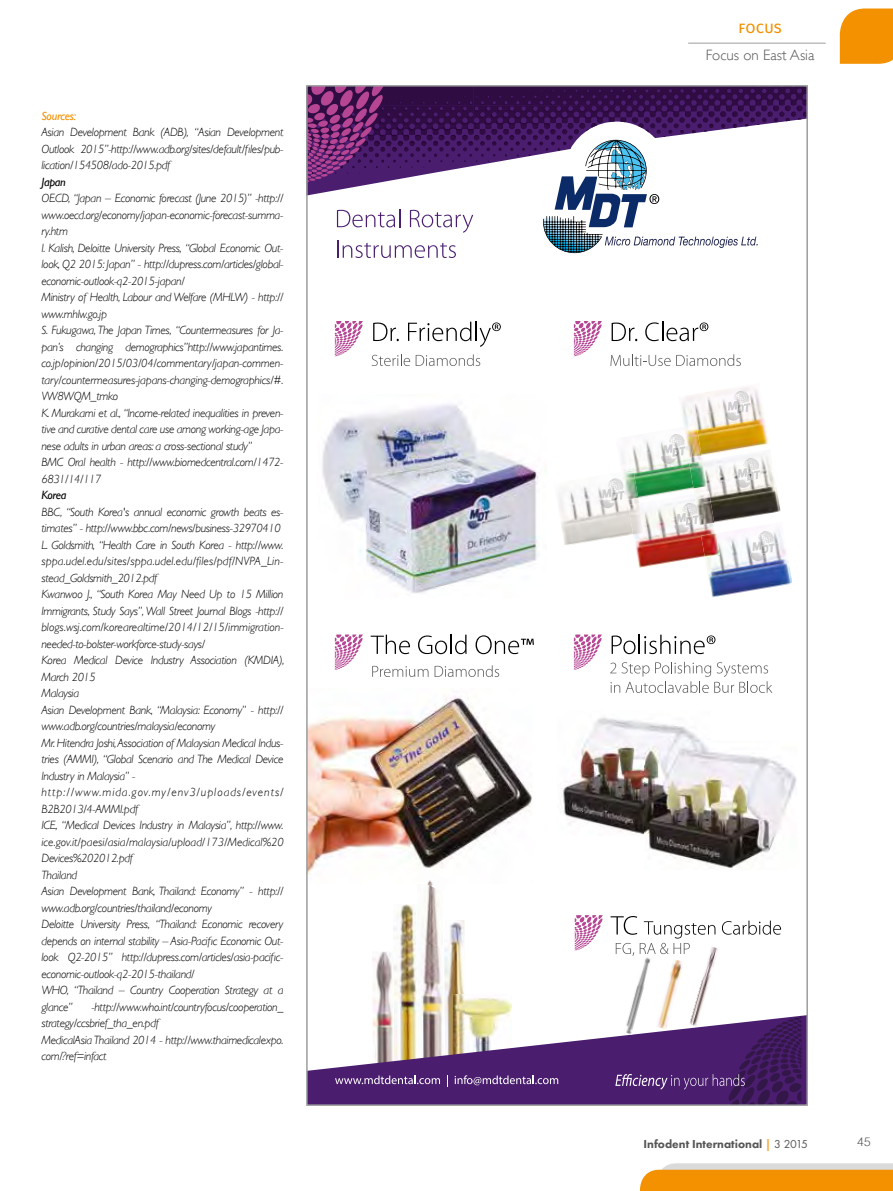
<style>
.page{position:relative;width:893px;height:1191px;background:#fff}
.page>*{position:absolute;margin:0;border:0;box-sizing:border-box;transform-origin:0 0}
.t1{font:16.5px "Fira Sans";color:#f39100}
.t2{font:300 15px "Gill Sans";color:#565656}
.t3{font:italic 300 12px/16.5px "Gill Sans";letter-spacing:-.025em;color:#000}
.t4{font:800 12px "Futura PT";color:#565656}
.t5{font:italic 12px "Gill Sans";letter-spacing:-.025em;color:#000}
.t6{font:italic 12px "Gill Sans";letter-spacing:-.025em;color:#f39100}
.t7{font:300 12px "Helvetica";color:#565656}
.s1{color:#f7a940}
.s2{font-weight:400}
</style>
<div class="page">
<div style="left:840px;top:9px;width:53px;height:55px;background:#f39100"></div>
<hr style="left:688px;top:43px;width:138px;height:1px;background:#9c9d9d">
<svg style="left:640px;top:1163px;width:253px;height:28px;background:#eea538"></svg>
<img style="left:444px;top:920px;width:21px;height:95px">
<img style="left:393px;top:904px;width:24px;height:111px">
<img style="left:418px;top:892px;width:25px;height:123px">
<img style="left:372px;top:951px;width:22px;height:64px">
<img style="left:465px;top:998px;width:47px;height:17px">
<img style="left:453px;top:994px;width:12px;height:21px">
<svg style="left:309px;top:88px;width:496px;height:107px"></svg>
<img style="left:384px;top:159px;width:58px;height:4px">
<img style="left:384px;top:153px;width:51px;height:5px">
<img style="left:384px;top:147px;width:48px;height:6px">
<img style="left:473px;top:88px;width:323px;height:8px">
<img style="left:384px;top:88px;width:89px;height:38px">
<img style="left:708px;top:105px;width:94px;height:13px">
<svg style="left:309px;top:88px;width:75px;height:94px;background:#6c276f"></svg>
<svg style="left:335px;top:321px;width:28px;height:35px"></svg>
<svg style="left:574px;top:321px;width:28px;height:35px"></svg>
<svg style="left:335px;top:634px;width:28px;height:36px"></svg>
<svg style="left:574px;top:634px;width:28px;height:36px"></svg>
<svg style="left:543px;top:140px;width:215px;height:113px"></svg>
<svg style="left:612px;top:322px;width:25px;height:19px"></svg>
<svg style="left:645px;top:322px;width:63px;height:19px"></svg>
<img style="left:682px;top:387px;width:87px;height:62px">
<img style="left:734px;top:391px;width:15px;height:10px">
<svg style="left:726px;top:401px;width:28px;height:19px"></svg>
<img style="left:726px;top:411px;width:15px;height:9px">
<img style="left:702px;top:449px;width:78px;height:73px">
<img style="left:744px;top:458px;width:15px;height:10px">
<svg style="left:736px;top:468px;width:28px;height:20px"></svg>
<img style="left:736px;top:479px;width:15px;height:9px">
<img style="left:707px;top:522px;width:85px;height:75px">
<svg style="left:750px;top:531px;width:29px;height:30px"></svg>
<img style="left:750px;top:552px;width:15px;height:9px">
<img style="left:621px;top:427px;width:81px;height:67px">
<img style="left:683px;top:425px;width:18px;height:32px">
<img style="left:689px;top:461px;width:18px;height:27px">
<svg style="left:661px;top:434px;width:29px;height:30px"></svg>
<img style="left:661px;top:455px;width:15px;height:9px">
<img style="left:559px;top:472px;width:80px;height:73px">
<img style="left:621px;top:470px;width:17px;height:30px">
<svg style="left:600px;top:478px;width:28px;height:30px"></svg>
<img style="left:600px;top:499px;width:15px;height:9px">
<img style="left:633px;top:494px;width:83px;height:74px">
<img style="left:694px;top:491px;width:20px;height:34px">
<img style="left:701px;top:533px;width:19px;height:24px">
<img style="left:628px;top:503px;width:16px;height:31px">
<svg style="left:674px;top:503px;width:29px;height:29px"></svg>
<img style="left:674px;top:523px;width:16px;height:9px">
<svg style="left:610px;top:354px;width:131px;height:12px"></svg>
<img style="left:322px;top:404px;width:225px;height:190px">
<svg style="left:373px;top:322px;width:26px;height:19px"></svg>
<svg style="left:408px;top:322px;width:93px;height:25px"></svg>
<svg style="left:372px;top:354px;width:38px;height:12px"></svg>
<svg style="left:416px;top:354px;width:64px;height:12px"></svg>
<svg style="left:371px;top:634px;width:39px;height:20px"></svg>
<svg style="left:418px;top:635px;width:29px;height:19px"></svg>
<hr style="left:450px;top:634px;width:2px;height:20px;background:#000">
<svg style="left:455px;top:634px;width:12px;height:20px"></svg>
<svg style="left:476px;top:635px;width:58px;height:19px"></svg>
<svg style="left:575px;top:915px;width:28px;height:35px"></svg>
<svg style="left:722px;top:920px;width:59px;height:14px"></svg>
<svg style="left:611px;top:916px;width:104px;height:39px"></svg>
<img style="left:309px;top:696px;width:223px;height:179px">
<svg style="left:372px;top:666px;width:56px;height:11px"></svg>
<svg style="left:435px;top:665px;width:64px;height:12px"></svg>
<img style="left:563px;top:717px;width:138px;height:118px">
<svg style="left:612px;top:634px;width:103px;height:20px"></svg>
<svg style="left:610px;top:662px;width:162px;height:31px"></svg>
<img style="left:645px;top:752px;width:152px;height:116px">
<img style="left:645px;top:741px;width:66px;height:94px">
<svg style="left:309px;top:1015px;width:496px;height:88px;fill:#4a1d6f"></svg>
<svg style="left:335px;top:1075px;width:105px;height:9px"></svg>
<svg style="left:447px;top:1075px;width:1px;height:12px"></svg>
<svg style="left:455px;top:1075px;width:103px;height:10px"></svg>
<svg style="left:337px;top:209px;width:63px;height:18px"></svg>
<svg style="left:410px;top:210px;width:63px;height:23px"></svg>
<svg style="left:337px;top:240px;width:119px;height:18px"></svg>
<img style="left:623px;top:954px;width:30px;height:62px">
<svg style="left:615px;top:1016px;width:186px;height:87px;background:#573176"></svg>
<img style="left:689px;top:946px;width:30px;height:80px">
<img style="left:655px;top:960px;width:29px;height:69px">
<img style="left:416px;top:866px;width:33px;height:26px">
<p class="t6" style="left:41px;top:109px;width:36px">Sources:</p>
<p class="t3" style="left:41px;top:124px;width:244px;text-align:justify">Asian Development Bank (ADB), “Asian Development Outlook 2015”-http://www.adb.org/sites/default/files/pub&shy;lication/154508/ado-2015.pdf</p>
<p class="t5" style="left:41px;top:175px;width:26px">Japan</p>
<p class="t3" style="left:41px;top:190px;width:244px">OECD, “Japan – Economic forecast (June 2015)” -http:// www.oecd.org/economy/japan-economic-forecast-summa&shy;ry.htm<br>I. Kalish, Deloitte University Press, “Global Economic Out&shy;look, Q2 2015: Japan” - http://dupress.com/articles/global&shy;economic-outlook-q2-2015-japan/<br>Ministry of Health, Labour and Welfare (MHLW) - http:// www.mhlw.go.jp<br>S. Fukugawa, The Japan Times, “Countermeasures for Ja&shy;pan’s changing demographics”http://www.japantimes. co.jp/opinion/2015/03/04/commentary/japan-commen&shy;tary/countermeasures-japans-changing-demographics/#.<br>VW8WQM_tmko<br>K. Murakami et al., “Income-related inequalities in preven&shy;tive and curative dental care use among working-age Japa&shy;nese adults in urban areas: a cross-sectional study”<br>BMC Oral health - http://www.biomedcentral.com/1472- 6831/14/117</p>
<p class="t5" style="left:41px;top:488px;width:27px">Korea</p>
<p class="t3" style="left:41px;top:503px;width:244px">BBC, “South Korea's annual economic growth beats es&shy;timates” - http://www.bbc.com/news/business-32970410<br>L. Goldsmith, “Health Care in South Korea - http://www. sppa.udel.edu/sites/sppa.udel.edu/files/pdf/NVPA_Lin&shy;stead_Goldsmith_2012.pdf<br>Kwanwoo J., “South Korea May Need Up to 15 Million Immigrants, Study Says”, Wall Street Journal Blogs -http:// blogs.wsj.com/korearealtime/2014/12/15/immigration&shy;needed-to-bolster-workforce-study-says/<br>Korea Medical Device Industry Association (KMDIA), March 2015<br>Malaysia<br>Asian Development Bank, “Malaysia: Economy” - http:// www.adb.org/countries/malaysia/economy<br>Mr. Hitendra Joshi,Association of Malaysian Medical Indus&shy;tries (AMMI), “Global Scenario and The Medical Device Industry in Malaysia” - http://www.mida.gov.my/env3/uploads/events/ B2B2013/4-AMMI.pdf<br>ICE, “Medical Devices Industry in Malaysia”, http://www. ice.gov.it/paesi/asia/malaysia/upload/173/Medical%20<br>Devices%202012.pdf<br>Thailand<br>Asian Development Bank, Thailand: Economy” - http:// www.adb.org/countries/thailand/economy<br>Deloitte University Press, “Thailand: Economic recovery depends on internal stability – Asia-Pacific Economic Out&shy;look Q2-2015” http://dupress.com/articles/asia-pacific&shy;economic-outlook-q2-2015-thailand/<br>WHO, “Thailand – Country Cooperation Strategy at a glance”</p>
<p class="t3" style="left:41px;top:998px;width:244px;text-indent:50px">-http://www.who.int/countryfocus/cooperation_ strategy/ccsbrief_tha_en.pdf<br>MedicalAsia Thailand 2014 - http://www.thaimedicalexpo. com/?ref=infact</p>
<h1 class="t1" style="left:738px;top:15px;width:45px">focus</h1>
<p class="t2" style="left:706px;top:44px;width:110px">Focus on East Asia</p>
<p class="t4" style="left:644px;top:1136px;width:166px">Infodent International <span class="s1">|</span> <span class="s2">3 2015</span></p>
<p class="t7" style="left:857px;top:1132px;width:15px">45</p>
</div>
